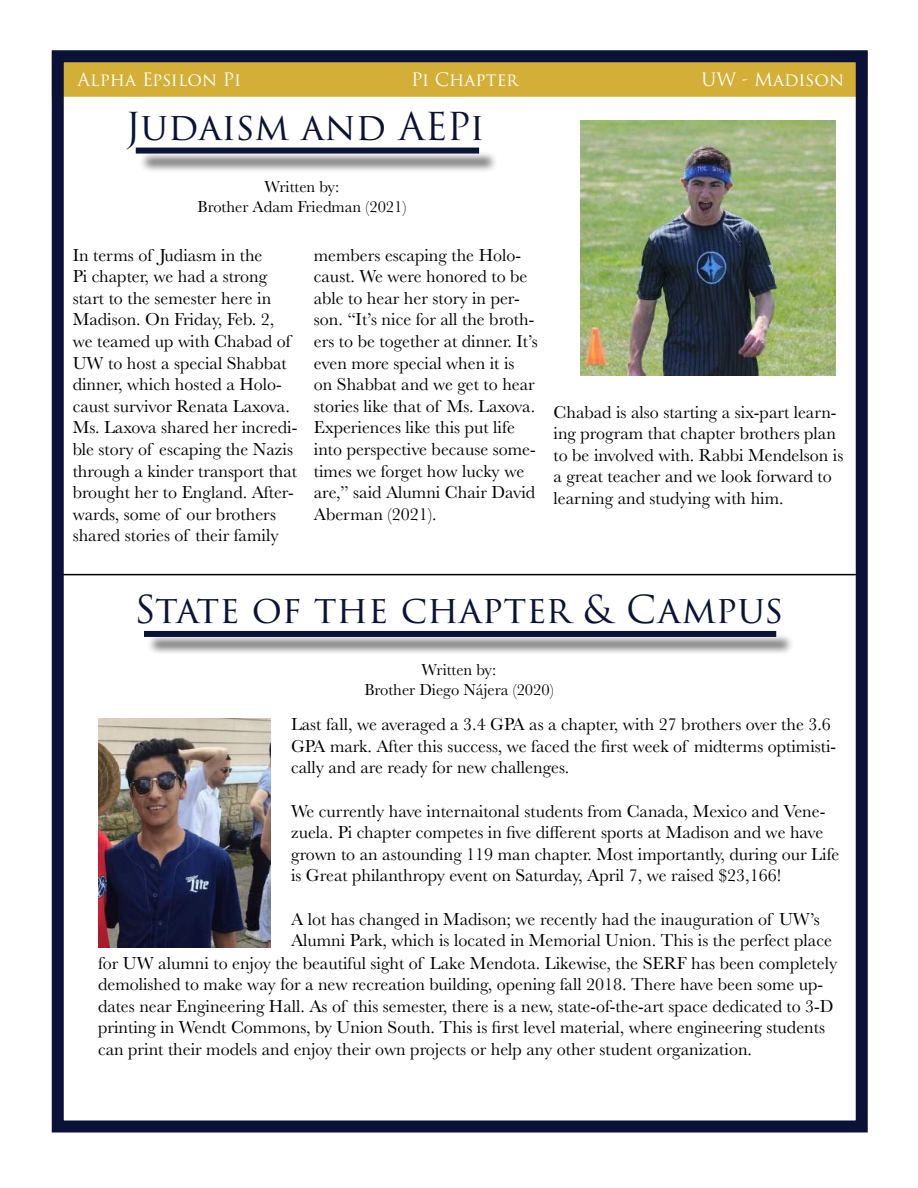
<style>
.page{position:relative;width:918px;height:1188px;background:#fff}
.page>*{position:absolute;margin:0;border:0;box-sizing:border-box;transform-origin:0 0}
.t1{font:37.5px "Trajan Pro 3";color:#0b1238}
.t2{font:18px/21.6px "Baskerville";color:#000}
.t3{font:18px "Trajan Pro 3";color:#fff}
.t4{font:16.5px/19.8px "Baskerville";color:#000;text-align:center}
</style>
<div class="page">
<hr style="left:58px;top:574px;width:802px;height:1px;background:#000">
<div style="left:52px;top:52px;width:816px;height:45px;background:#d4af37"></div>
<img style="left:580px;top:120px;width:255px;height:255px">
<div style="left:52px;top:50px;width:816px;height:1082px;border:12px solid #0b1238"></div>
<div style="left:147px;top:633px;width:648px;height:23px;background:#000;opacity:.75"></div>
<div style="left:144px;top:631px;width:632px;height:6px;background:#0b1238"></div>
<img style="left:98px;top:719px;width:173px;height:228px">
<div style="left:138px;top:150px;width:360px;height:22px;background:#000;opacity:.75"></div>
<div style="left:136px;top:148px;width:343px;height:6px;background:#0b1238"></div>
<p class="t3" style="left:77px;top:67px;width:165px">Alpha Epsilon Pi</p>
<p class="t3" style="left:411px;top:67px;width:109px">Pi Chapter</p>
<p class="t3" style="left:701px;top:67px;width:144px">UW - Madison</p>
<h1 class="t1" style="left:125px;top:101px;width:361px">Judaism and AEPi</h1>
<p class="t4" style="left:198px;top:177px;width:210px">Written by:<br>Brother Adam Friedman (2021)</p>
<p class="t2" style="left:73px;top:244px;width:226px">In terms of Judiasm in the<br>Pi chapter, we had a strong start to the semester here in<br>Madison. On Friday, Feb. 2, we teamed up with Chabad of<br>UW to host a special Shabbat dinner, which hosted a Holo&shy;caust survivor Renata Laxova.<br>Ms. Laxova shared her incredi&shy;ble story of escaping the Nazis through a kinder transport that brought her to England. After&shy;wards, some of our brothers shared stories of their family</p>
<p class="t2" style="left:314px;top:244px;width:225px">members escaping the Holo&shy;caust. We were honored to be able to hear her story in per&shy;son. “It’s nice for all the broth&shy;ers to be together at dinner. It’s even more special when it is<br>on Shabbat and we get to hear stories like that of Ms. Laxova.<br>Experiences like this put life into perspective because some&shy;times we forget how lucky we are,” said Alumni Chair David<br>Aberman (2021).</p>
<p class="t2" style="left:554px;top:401px;width:291px">Chabad is also starting a six-part learn&shy;ing program that chapter brothers plan to be involved with. Rabbi Mendelson is a great teacher and we look forward to learning and studying with him.</p>
<h1 class="t1" style="left:135px;top:584px;width:650px">State of the chapter &amp; Campus</h1>
<p class="t4" style="left:364px;top:660px;width:191px">Written by:<br>Brother Diego Nájera (2020)</p>
<p class="t2" style="left:291px;top:714px;width:547px">Last fall, we averaged a 3.4 GPA as a chapter, with 27 brothers over the 3.6<br>GPA mark. After this success, we faced the first week of midterms optimisti&shy;cally and are ready for new challenges.</p>
<p class="t2" style="left:291px;top:800px;width:550px">We currently have internaitonal students from Canada, Mexico and Vene&shy;zuela. Pi chapter competes in five different sports at Madison and we have grown to an astounding 119 man chapter. Most importantly, during our Life is Great philanthropy event on Saturday, April 7, we raised $23,166!</p>
<p class="t2" style="left:291px;top:908px;width:530px">A lot has changed in Madison; we recently had the inauguration of UW’s</p>
<p class="t2" style="left:291px;top:930px;width:542px">Alumni Park, which is located in Memorial Union. This is the perfect place</p>
<p class="t2" style="left:98px;top:952px;width:741px">for UW alumni to enjoy the beautiful sight of Lake Mendota. Likewise, the SERF has been completely</p>
<p class="t2" style="left:98px;top:974px;width:727px">demolished to make way for a new recreation building, opening fall 2018. There have been some up-</p>
<p class="t2" style="left:98px;top:996px;width:737px">dates near Engineering Hall. As of this semester, there is a new, state-of-the-art space dedicated to 3-D</p>
<p class="t2" style="left:98px;top:1017px;width:728px">printing in Wendt Commons, by Union South. This is first level material, where engineering students</p>
<p class="t2" style="left:98px;top:1039px;width:655px">can print their models and enjoy their own projects or help any other student organization.</p>
</div>
